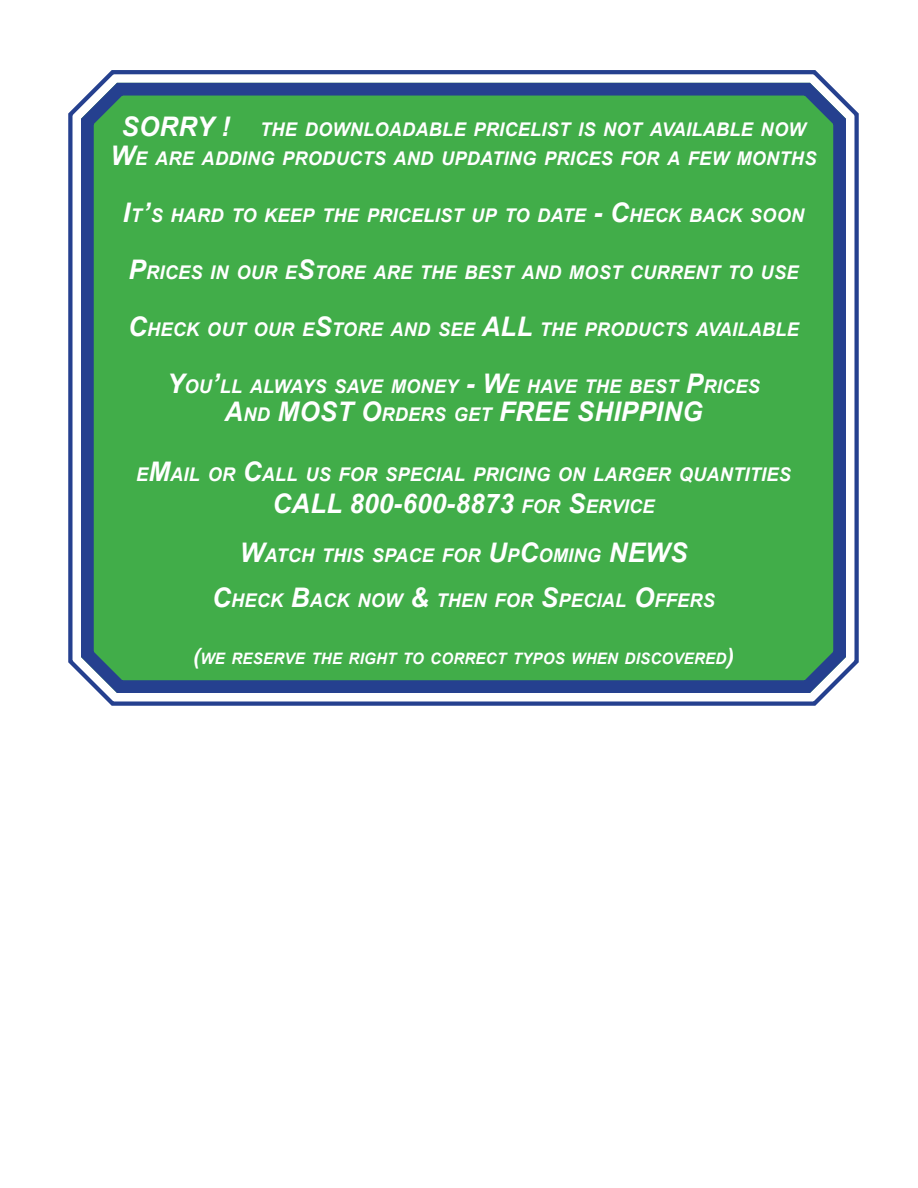
<style>
.page{position:relative;width:918px;height:1188px;background:#fff}
.page>*{position:absolute;margin:0;border:0;box-sizing:border-box;transform-origin:0 0}
.t1{font:italic 700 27px "Arial";letter-spacing:.01em;color:#fff;scale:.96 1}
.t2{font:italic 700 18.9px/28.5px "Arial";letter-spacing:.015em;color:#fff;text-align:center;scale:.96 1}
.t3{font:italic 700 15.75px "Arial";letter-spacing:.015em;color:#fff;scale:.96 1}
.s1{font-size:27px}
.s2{font-size:18.9px}
.s3{font-size:22.5px}
</style>
<div class="page">
<svg style="left:68px;top:70px;width:791px;height:636px;background:#4aae55"></svg>
<div style="left:81px;top:83px;width:765px;height:610px;border:13px solid #25408f;border-radius:32px"></div>
<p class="t2" style="left:111px;top:116px;width:736px"><span class="s1">SORRY !</span> THE DOWNLOADABLE PRICELIST IS NOT AVAILABLE NOW<br><span class="s1">W</span>E ARE ADDING PRODUCTS AND UPDATING PRICES FOR A FEW MONTHS</p>
<p class="t2" style="left:123px;top:201px;width:669px"><span class="s1">I</span>T<span class="s1">’</span>S HARD TO KEEP THE PRICELIST UP TO DATE <span class="s1">- C</span>HECK BACK SOO</p>
<p class="t2" style="left:791px;top:201px;width:15px">N</p>
<p class="t2" style="left:129px;top:258px;width:699px"><span class="s1">P</span>RICES IN OUR E<span class="s1">S</span>TORE ARE THE BEST AND MOS T CURRENT TO USE</p>
<p class="t2" style="left:128px;top:315px;width:387px"><span class="s1">C</span>HECK OUT OUR E<span class="s1">S</span>TORE AND SEE <span class="s1">ALL</span></p>
<p class="t2" style="left:540px;top:315px;width:271px">THE PRODUCTS AVAILABLE</p>
<p class="t2" style="left:167px;top:372px;width:618px"><span class="s1">Y</span>OU<span class="s1">’</span>LL ALWAYS SAVE MONEY <span class="s1">- W</span>E HAVE THE BEST <span class="s1">P</span>RICES</p>
<h1 class="t1" style="left:224px;top:394px;width:403px">A<span class="s2">ND</span> MOST O<span class="s2">RDERS GET</span> FREE SHIPPING</h1>
<p class="t2" style="left:136px;top:461px;width:683px">E<span class="s1">M</span>AIL OR <span class="s1">C</span>ALL US FOR SPECIAL PRICING ON LARGER QUANTITIES</p>
<h1 class="t1" style="left:272px;top:485px;width:19px">CALL</h1>
<h1 class="t1" style="left:350px;top:485px;width:319px">800-600-8873 <span class="s2">FOR</span> S<span class="s2">ERVICE</span></h1>
<p class="t2" style="left:240px;top:542px;width:408px"><span class="s1">W</span>ATCH THIS SPACE FOR <span class="s1">U</span>P<span class="s1">C</span>OMING <span class="s1">NEW</span></p>
<h1 class="t1" style="left:670px;top:535px;width:20px">S</h1>
<p class="t2" style="left:212px;top:587px;width:512px"><span class="s1">C</span>HECK <span class="s1">B</span>ACK NOW <span class="s1">&amp;</span> THEN FOR <span class="s1">S</span>PECIAL <span class="s1">O</span>FFERS</p>
<p class="t3" style="left:193px;top:648px;width:272px"><span class="s3">(</span>WE RESERVE THE RIGHT TO CORR</p>
<p class="t3" style="left:476px;top:648px;width:271px">ECT TYPOS WHEN DISCOVERED<span class="s3">)</span></p>
</div>
